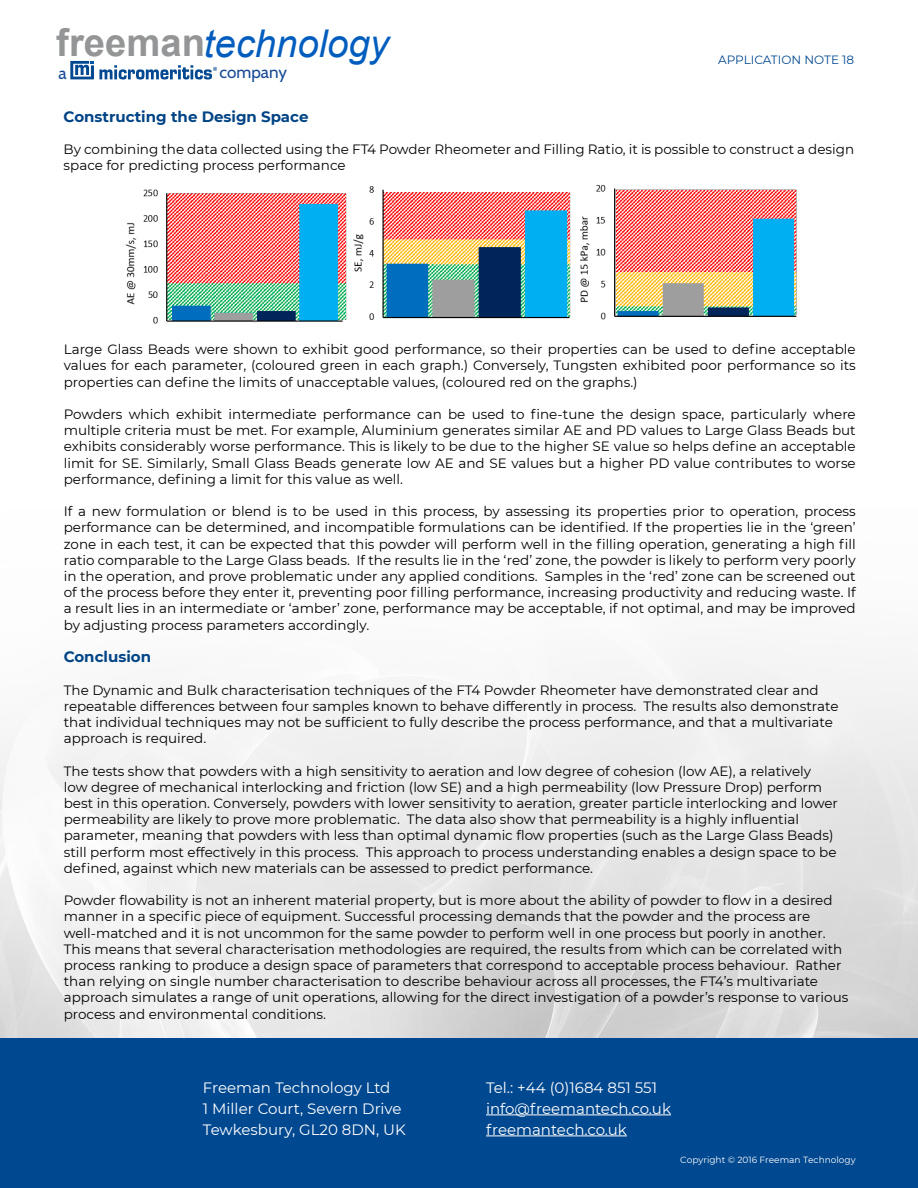
<style>
.page{position:relative;width:918px;height:1188px;background:#fff}
.page>*{position:absolute;margin:0;border:0;box-sizing:border-box;transform-origin:0 0}
.t1{font:italic 38.25px "Arial";color:#005dbe}
.t2{font:16.95px "Cabin";color:#154995}
.t3{font:15px/21px "Montserrat";color:#fff}
.t4{font:700 15px "Montserrat";color:#004486}
.t5{font:13.5px/16.2px "Montserrat";color:#000}
.t6{font:12px "Montserrat";color:#004890}
.t7{font:9px "Montserrat";color:#fff}
.s1{font-weight:700;font-style:normal;color:#949596}
</style>
<div class="page">
<svg style="left:70px;top:61px;width:147px;height:18px"></svg>
<div style="left:0;top:1038px;width:918px;height:150px;background:#004890"></div>
<hr style="left:486px;top:1115px;width:185px;height:1px;background:#fff">
<hr style="left:486px;top:1136px;width:141px;height:1px;background:#fff">
<img style="left:125px;top:185px;width:672px;height:139px">
<h1 class="t1" style="left:56px;top:19px;width:334px"><span class="s1">freeman</span>technology</h1>
<p class="t2" style="left:220px;top:59px;width:69px">company</p>
<p class="t2" style="left:59px;top:60px;width:10px">a</p>
<p class="t6" style="left:718px;top:51px;width:138px">APPLICATION NOTE 18</p>
<p class="t4" style="left:64px;top:106px;width:246px">Constructing the Design Space</p>
<p class="t5" style="left:64px;top:141px;width:792px">By combining the data collected using the FT4 Powder Rheometer and Filling Ratio, it is possible to construct a design space for predicting process performance</p>
<p class="t5" style="left:64px;top:341px;width:794px;text-align:justify">Large Glass Beads were shown to exhibit good performance, so their properties can be used to define acceptable values for each parameter, (coloured green in each graph.) Conversely, Tungsten exhibited poor performance so its properties can define the limits of unacceptable values, (coloured red on the graphs.)</p>
<p class="t5" style="left:64px;top:406px;width:794px;text-align:justify">Powders which exhibit intermediate performance can be used to fine-tune the design space, particularly where multiple criteria must be met. For example, Aluminium generates similar AE and PD values to Large Glass Beads but exhibits considerably worse performance. This is likely to be due to the higher SE value so helps define an acceptable limit for SE. Similarly, Small Glass Beads generate low AE and SE values but a higher PD value contributes to worse performance, defining a limit for this value as well.</p>
<p class="t5" style="left:64px;top:503px;width:794px;text-align:justify">If a new formulation or blend is to be used in this process, by assessing its properties prior to operation, process performance can be determined, and incompatible formulations can be identified. If the properties lie in the ‘green’ zone in each test, it can be expected that this powder will perform well in the filling operation, generating a high fill ratio comparable to the Large Glass beads. If the results lie in the ‘red’ zone, the powder is likely to perform very poorly in the operation, and prove problematic under any applied conditions. Samples in the ‘red’ zone can be screened out of the process before they enter it, preventing poor filling performance, increasing productivity and reducing waste. If a result lies in an intermediate or ‘amber’ zone, performance may be acceptable, if not optimal, and may be improved by adjusting process parameters accordingly.</p>
<p class="t4" style="left:64px;top:646px;width:89px">Conclusion</p>
<p class="t5" style="left:64px;top:681px;width:776px">The Dynamic and Bulk characterisation techniques of the FT4 Powder Rheometer have demonstrated clear and repeatable differences between four samples known to behave differently in process. The results also demonstrate that individual techniques may not be sufficient to fully describe the process performance, and that a multivariate approach is required.</p>
<p class="t5" style="left:64px;top:762px;width:776px">The tests show that powders with a high sensitivity to aeration and low degree of cohesion (low AE), a relatively low degree of mechanical interlocking and friction (low SE) and a high permeability (low Pressure Drop) perform best in this operation. Conversely, powders with lower sensitivity to aeration, greater particle interlocking and lower permeability are likely to prove more problematic. The data also show that permeability is a highly influential parameter, meaning that powders with less than optimal dynamic flow properties (such as the Large Glass Beads) still perform most effectively in this process. This approach to process understanding enables a design space to be defined, against which new materials can be assessed to predict performance.</p>
<p class="t5" style="left:64px;top:892px;width:786px">Powder flowability is not an inherent material property, but is more about the ability of powder to flow in a desired manner in a specific piece of equipment. Successful processing demands that the powder and the process are well-matched and it is not uncommon for the same powder to perform well in one process but poorly in another.<br>This means that several characterisation methodologies are required, the results from which can be correlated with process ranking to produce a design space of parameters that correspond to acceptable process behaviour. Rather than relying on single number characterisation to describe behaviour across all processes, the FT4’s multivariate approach simulates a range of unit operations, allowing for the direct investigation of a powder’s response to various process and environmental conditions.</p>
<p class="t3" style="left:203px;top:1076px;width:204px">Freeman Technology Ltd<br>1 Miller Court, Severn Drive<br>Tewkesbury, GL20 8DN, UK</p>
<p class="t3" style="left:486px;top:1076px;width:187px">Tel.: +44 (0)1684 851 551 info@freemantech.co.uk freemantech.co.uk</p>
<p class="t7" style="left:680px;top:1153px;width:177px">Copyright © 2016 Freeman Technology</p>
</div>
